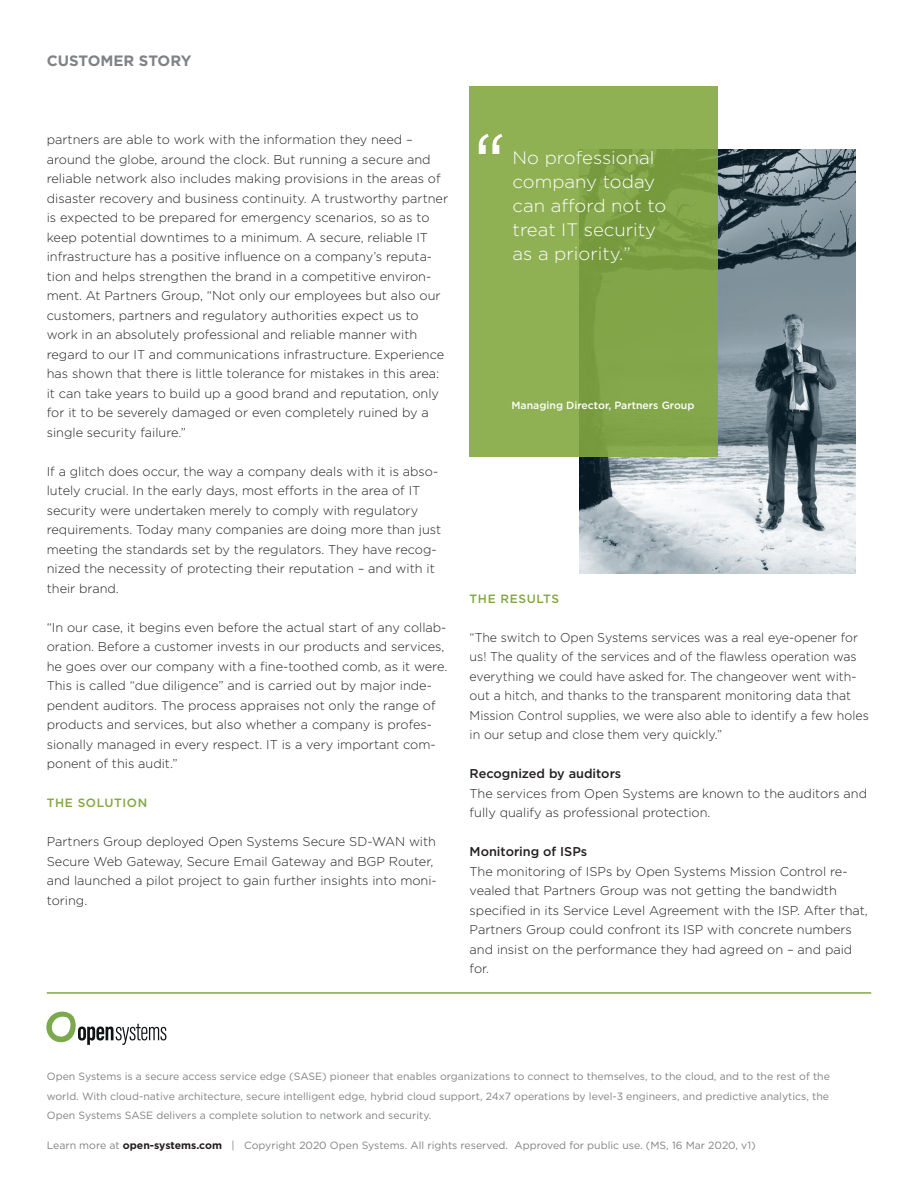
<style>
.page{position:relative;width:918px;height:1188px;background:#fff}
.page>*{position:absolute;margin:0;border:0;box-sizing:border-box;transform-origin:0 0}
._00_Body_Text{font:300 105px "Gotham";color:#fff}
._06_Quote{font:300 18px/24px "Gotham";color:#fff}
._03_Document_Type_Su{font:700 15px "Gotham";color:#808285}
._00_Body_Text-2{font:300 12.75px/19.5px "Gotham";color:#231f20}
._01_Body_Text_Title{font:300 12.75px/19.5px "Gotham";color:#231f20}
._01_Body_Text_Title-2{font:500 12px "Gotham";letter-spacing:.05em;color:#81a740}
._09_Footer{font:10.5px/19.5px "Gotham";color:#808285;text-align:justify}
._07_Quote_Caption{font:500 10.5px "Gotham";color:#fff}
.s1{font-weight:500}
.s2{font-weight:700;color:#231f20}
</style>
<div class="page">
<hr style="left:47px;top:992px;width:824px;height:2px;background:#83a840">
<svg style="left:46px;top:1012px;width:120px;height:33px"></svg>
<img style="left:580px;top:150px;width:275px;height:423px">
<svg style="left:470px;top:86px;width:248px;height:371px;background:#87a94c"></svg>
<p class="_03_Document_Type_Su" style="left:47px;top:51px;width:146px">CUSTOMER STORY</p>
<p class="_01_Body_Text_Title" style="left:47px;top:130px;width:403px">partners are able to work with the information they need – around the globe, around the clock. But running a secure and reliable network also includes making provisions in the areas of disaster recovery and business continuity. A trustworthy partner is expected to be prepared for emergency scenarios, so as to keep potential downtimes to a minimum. A secure, reliable IT infrastructure has a positive influence on a company’s reputa&shy;tion and helps strengthen the brand in a competitive environ&shy;ment. At Partners Group, “Not only our employees but also our customers, partners and regulatory authorities expect us to work in an absolutely professional and reliable manner with regard to our IT and communications infrastructure. Experience has shown that there is little tolerance for mistakes in this area: it can take years to build up a good brand and reputation, only for it to be severely damaged or even completely ruined by a single security failure.”</p>
<p class="_00_Body_Text-2" style="left:47px;top:461px;width:396px">If a glitch does occur, the way a company deals with it is abso&shy;lutely crucial. In the early days, most efforts in the area of IT security were undertaken merely to comply with regulatory requirements. Today many companies are doing more than just meeting the standards set by the regulators. They have recog&shy;nized the necessity of protecting their reputation – and with it their brand.</p>
<p class="_00_Body_Text-2" style="left:47px;top:617px;width:402px">“In our case, it begins even before the actual start of any collab&shy;oration. Before a customer invests in our products and services, he goes over our company with a fine-toothed comb, as it were.<br>This is called “due diligence” and is carried out by major inde&shy;pendent auditors. The process appraises not only the range of products and services, but also whether a company is profes&shy;sionally managed in every respect. IT is a very important com&shy;ponent of this audit.”</p>
<p class="_01_Body_Text_Title-2" style="left:47px;top:795px;width:102px">THE SOLUTION</p>
<p class="_00_Body_Text-2" style="left:47px;top:832px;width:392px">Partners Group deployed Open Systems Secure SD-WAN with Secure Web Gateway, Secure Email Gateway and BGP Router, and launched a pilot project to gain further insights into moni&shy;toring.</p>
<p class="_00_Body_Text" style="left:471px;top:104px;width:39px">‘‘</p>
<p class="_06_Quote" style="left:513px;top:145px;width:155px">No professional company today can afford not to treat IT security as a priority.”</p>
<p class="_07_Quote_Caption" style="left:512px;top:398px;width:184px">Managing Director, Partners Group</p>
<p class="_01_Body_Text_Title-2" style="left:470px;top:590px;width:91px">THE RESULTS</p>
<p class="_00_Body_Text-2" style="left:470px;top:627px;width:401px">“The switch to Open Systems services was a real eye-opener for us! The quality of the services and of the flawless operation was everything we could have asked for. The changeover went with&shy;out a hitch, and thanks to the transparent monitoring data that Mission Control supplies, we were also able to identify a few holes in our setup and close them very quickly.”</p>
<p class="_00_Body_Text-2" style="left:470px;top:763px;width:399px"><span class="s1">Recognized by auditors<br></span>The services from Open Systems are known to the auditors and fully qualify as professional protection.</p>
<p class="_00_Body_Text-2" style="left:470px;top:841px;width:400px"><span class="s1">Monitoring of ISPs<br></span>The monitoring of ISPs by Open Systems Mission Control re&shy;vealed that Partners Group was not getting the bandwidth specified in its Service Level Agreement with the ISP. After that, Partners Group could confront its ISP with concrete numbers and insist on the performance they had agreed on – and paid for.</p>
<p class="_09_Footer" style="left:47px;top:1067px;width:785px">Open Systems is a secure access service edge (SASE) pioneer that enables organizations to connect to themselves, to the cloud, and to the rest of the world. With cloud-native architecture, secure intelligent edge, hybrid cloud support, 24x7 operations by level-3 engineers, and predictive analytics, the Open Systems SASE delivers a complete solution to network and security.</p>
<p class="_09_Footer" style="left:47px;top:1135px;width:711px">Learn more at <span class="s2">open-systems.com</span> | Copyright 2020 Open Systems. All rights reserved. Approved for public use. (MS, 16 Mar 2020, v1)</p>
</div>
